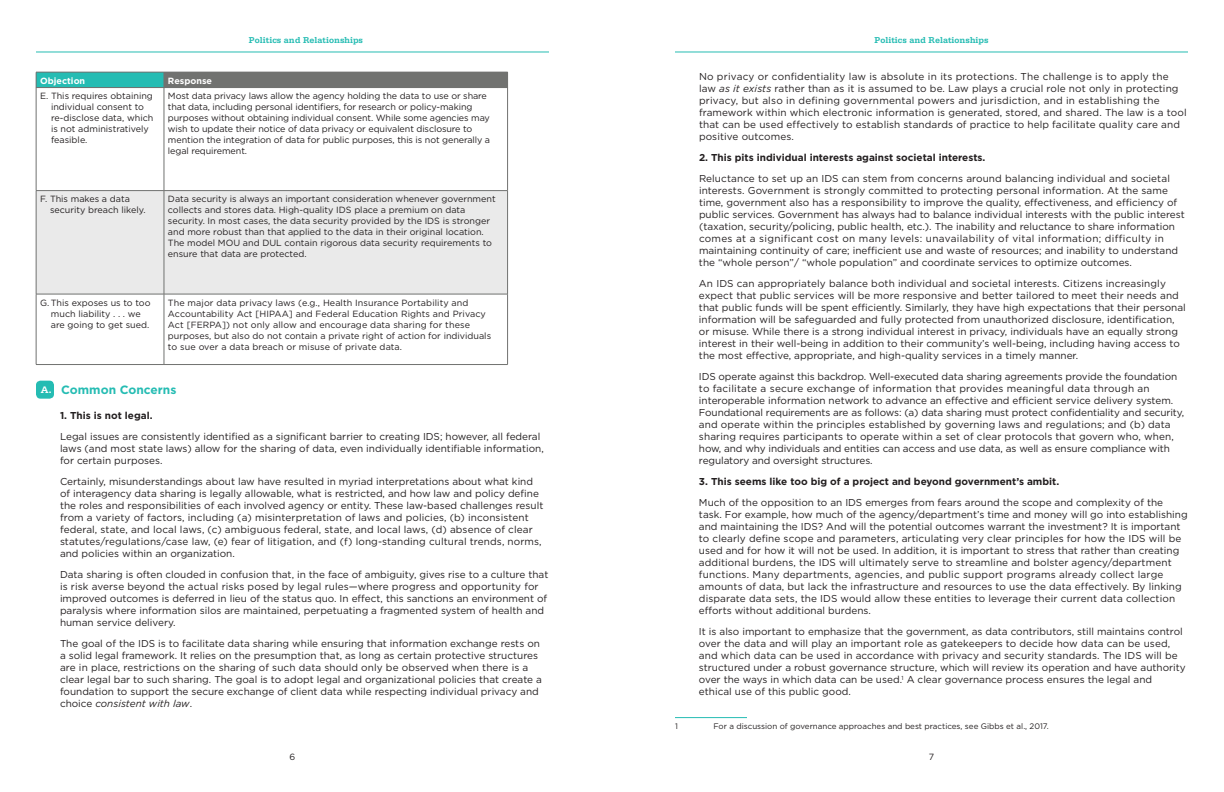
<style>
.page{position:relative;width:1224px;height:792px;background:#fff}
.page>*{position:absolute;margin:0;border:0;box-sizing:border-box;transform-origin:0 0}
.t1{font:700 12px "Gotham HTF";color:#25bcb3}
.t2{font:10px/12px "Gotham HTF";color:#231f20}
.t3{font:700 10px "Gotham HTF";color:#231f20}
.t4{font:9px/11px "Gotham HTF";color:#231f20}
.t5{font:700 9px "Serifa";color:#25bcb3}
.t6{font:700 9px "Gotham HTF";color:#fff}
.t7{font:8px "Gotham HTF";color:#231f20}
.s1{font-family:"Serifa";font-size:10px;color:#fff}
.s2{font-style:italic}
</style>
<div class="page">
<hr style="left:675px;top:52px;width:513px;height:1px;background:#25bcb3">
<hr style="left:36px;top:52px;width:513px;height:1px;background:#25bcb3">
<div style="left:37px;top:191px;width:470px;height:103px;background:#eaeaea"></div>
<hr style="left:36px;top:87px;width:1px;height:103px;background:#717270">
<hr style="left:36px;top:191px;width:1px;height:103px;background:#717270">
<hr style="left:36px;top:294px;width:1px;height:70px;background:#717270">
<hr style="left:164px;top:87px;width:1px;height:103px;background:#717270">
<hr style="left:507px;top:87px;width:1px;height:103px;background:#717270">
<hr style="left:164px;top:191px;width:1px;height:103px;background:#717270">
<hr style="left:507px;top:191px;width:1px;height:103px;background:#717270">
<hr style="left:164px;top:294px;width:1px;height:70px;background:#717270">
<hr style="left:507px;top:294px;width:1px;height:70px;background:#717270">
<hr style="left:36px;top:190px;width:128px;height:1px;background:#717270">
<hr style="left:164px;top:190px;width:344px;height:1px;background:#717270">
<hr style="left:36px;top:294px;width:128px;height:1px;background:#717270">
<hr style="left:164px;top:294px;width:344px;height:1px;background:#717270">
<hr style="left:36px;top:364px;width:128px;height:1px;background:#717270">
<hr style="left:164px;top:364px;width:344px;height:1px;background:#717270">
<div style="left:36px;top:381px;width:18px;height:18px;background:#25bcb3;border-radius:5px"></div>
<hr style="left:675px;top:717px;width:72px;height:1px;background:#25bcb3">
<div style="left:36px;top:72px;width:128px;height:16px;background:#25bcb3"></div>
<div style="left:164px;top:72px;width:344px;height:16px;background:#717270"></div>
<svg style="left:36px;top:73px;width:1px;height:14px"></svg>
<hr style="left:36px;top:72px;width:128px;height:1px;background:#717270">
<hr style="left:36px;top:87px;width:128px;height:1px;background:#717270">
<p class="t5" style="left:249px;top:37px;width:116px">Politics and Relationships</p>
<p class="t5" style="left:874px;top:37px;width:116px">Politics and Relationships</p>
<p class="t6" style="left:40px;top:76px;width:47px">Objection</p>
<p class="t6" style="left:168px;top:76px;width:46px">Response</p>
<p class="t4" style="left:51px;top:90px;width:104px;text-indent:-11px">E. This requires obtaining individual consent to re-disclose data, which is not administratively feasible.</p>
<p class="t4" style="left:168px;top:90px;width:324px">Most data privacy laws allow the agency holding the data to use or share that data, including personal identifiers, for research or policy-making purposes without obtaining individual consent. While some agencies may wish to update their notice of data privacy or equivalent disclosure to mention the integration of data for public purposes, this is not generally a legal requirement.</p>
<p class="t4" style="left:50px;top:194px;width:97px;text-indent:-10px">F. This makes a data security breach likely.</p>
<p class="t4" style="left:168px;top:194px;width:329px">Data security is always an important consideration whenever government collects and stores data. High-quality IDS place a premium on data security. In most cases, the data security provided by the IDS is stronger and more robust than that applied to the data in their original location.<br>The model MOU and DUL contain rigorous data security requirements to ensure that data are protected.</p>
<p class="t4" style="left:51px;top:297px;width:101px;text-indent:-11px">G. This exposes us to too much liability . . . we are going to get sued.</p>
<p class="t4" style="left:168px;top:297px;width:325px">The major data privacy laws (e.g., Health Insurance Portability and Accountability Act [HIPAA] and Federal Education Rights and Privacy Act [FERPA]) not only allow and encourage data sharing for these purposes, but also do not contain a private right of action for individuals to sue over a data breach or misuse of private data.</p>
<p class="t1" style="left:41px;top:384px;width:137px"><span class="s1">A.</span> Common Concerns</p>
<p class="t3" style="left:60px;top:411px;width:94px">1. This is not legal.</p>
<p class="t2" style="left:60px;top:431px;width:485px">Legal issues are consistently identified as a significant barrier to creating IDS; however, all federal laws (and most state laws) allow for the sharing of data, even individually identifiable information, for certain purposes.</p>
<p class="t2" style="left:60px;top:476px;width:485px">Certainly, misunderstandings about law have resulted in myriad interpretations about what kind of interagency data sharing is legally allowable, what is restricted, and how law and policy define the roles and responsibilities of each involved agency or entity. These law-based challenges result from a variety of factors, including (a) misinterpretation of laws and policies, (b) inconsistent federal, state, and local laws, (c) ambiguous federal, state, and local laws, (d) absence of clear statutes/regulations/case law, (e) fear of litigation, and (f) long-standing cultural trends, norms, and policies within an organization.</p>
<p class="t2" style="left:60px;top:569px;width:490px">Data sharing is often clouded in confusion that, in the face of ambiguity, gives rise to a culture that is risk averse beyond the actual risks posed by legal rules—where progress and opportunity for improved outcomes is deferred in lieu of the status quo. In effect, this sanctions an environment of paralysis where information silos are maintained, perpetuating a fragmented system of health and human service delivery.</p>
<p class="t2" style="left:60px;top:638px;width:483px">The goal of the IDS is to facilitate data sharing while ensuring that information exchange rests on a solid legal framework. It relies on the presumption that, as long as certain protective structures are in place, restrictions on the sharing of such data should only be observed when there is a clear legal bar to such sharing. The goal is to adopt legal and organizational policies that create a foundation to support the secure exchange of client data while respecting individual privacy and choice <span class="s2">consistent with law</span>.</p>
<p class="t2" style="left:699px;top:71px;width:489px">No privacy or confidentiality law is absolute in its protections. The challenge is to apply the law <span class="s2">as it exists</span> rather than as it is assumed to be. Law plays a crucial role not only in protecting privacy, but also in defining governmental powers and jurisdiction, and in establishing the framework within which electronic information is generated, stored, and shared. The law is a tool that can be used effectively to establish standards of practice to help facilitate quality care and positive outcomes.</p>
<p class="t3" style="left:699px;top:153px;width:288px">2. This pits individual interests against societal interests.</p>
<p class="t2" style="left:699px;top:173px;width:487px">Reluctance to set up an IDS can stem from concerns around balancing individual and societal interests. Government is strongly committed to protecting personal information. At the same time, government also has a responsibility to improve the quality, effectiveness, and efficiency of public services. Government has always had to balance individual interests with the public interest (taxation, security/policing, public health, etc.). The inability and reluctance to share information comes at a significant cost on many levels: unavailability of vital information; difficulty in maintaining continuity of care; inefficient use and waste of resources; and inability to understand the “whole person”/ “whole population” and coordinate services to optimize outcomes.</p>
<p class="t2" style="left:699px;top:278px;width:488px">An IDS can appropriately balance both individual and societal interests. Citizens increasingly expect that public services will be more responsive and better tailored to meet their needs and that public funds will be spent efficiently. Similarly, they have high expectations that their personal information will be safeguarded and fully protected from unauthorized disclosure, identification, or misuse. While there is a strong individual interest in privacy, individuals have an equally strong interest in their well-being in addition to their community’s well-being, including having access to the most effective, appropriate, and high-quality services in a timely manner.</p>
<p class="t2" style="left:699px;top:371px;width:487px">IDS operate against this backdrop. Well-executed data sharing agreements provide the foundation to facilitate a secure exchange of information that provides meaningful data through an interoperable information network to advance an effective and efficient service delivery system.<br>Foundational requirements are as follows: (a) data sharing must protect confidentiality and security, and operate within the principles established by governing laws and regulations; and (b) data sharing requires participants to operate within a set of clear protocols that govern who, when, how, and why individuals and entities can access and use data, as well as ensure compliance with regulatory and oversight structures.</p>
<p class="t3" style="left:699px;top:477px;width:362px">3. This seems like too big of a project and beyond government’s ambit.</p>
<p class="t2" style="left:699px;top:497px;width:490px">Much of the opposition to an IDS emerges from fears around the scope and complexity of the task. For example, how much of the agency/department’s time and money will go into establishing and maintaining the IDS? And will the potential outcomes warrant the investment? It is important to clearly define scope and parameters, articulating very clear principles for how the IDS will be used and for how it will not be used. In addition, it is important to stress that rather than creating additional burdens, the IDS will ultimately serve to streamline and bolster agency/department functions. Many departments, agencies, and public support programs already collect large amounts of data, but lack the infrastructure and resources to use the data effectively. By linking disparate data sets, the IDS would allow these entities to leverage their current data collection efforts without additional burdens.</p>
<p class="t2" style="left:699px;top:626px;width:488px">It is also important to emphasize that the government, as data contributors, still maintains control over the data and will play an important role as gatekeepers to decide how data can be used, and which data can be used in accordance with privacy and security standards. The IDS will be structured under a robust governance structure, which will review its operation and have authority over the ways in which data can be used.<sup>1</sup> A clear governance process ensures the legal and ethical use of this public good.</p>
<p class="t7" style="left:675px;top:723px;width:4px">1</p>
<p class="t7" style="left:713px;top:723px;width:337px">For a discussion of governance approaches and best practices, see Gibbs et al., 2017.</p>
<p class="t4" style="left:290px;top:752px;width:7px">6</p>
<p class="t4" style="left:929px;top:752px;width:7px">7</p>
</div>
